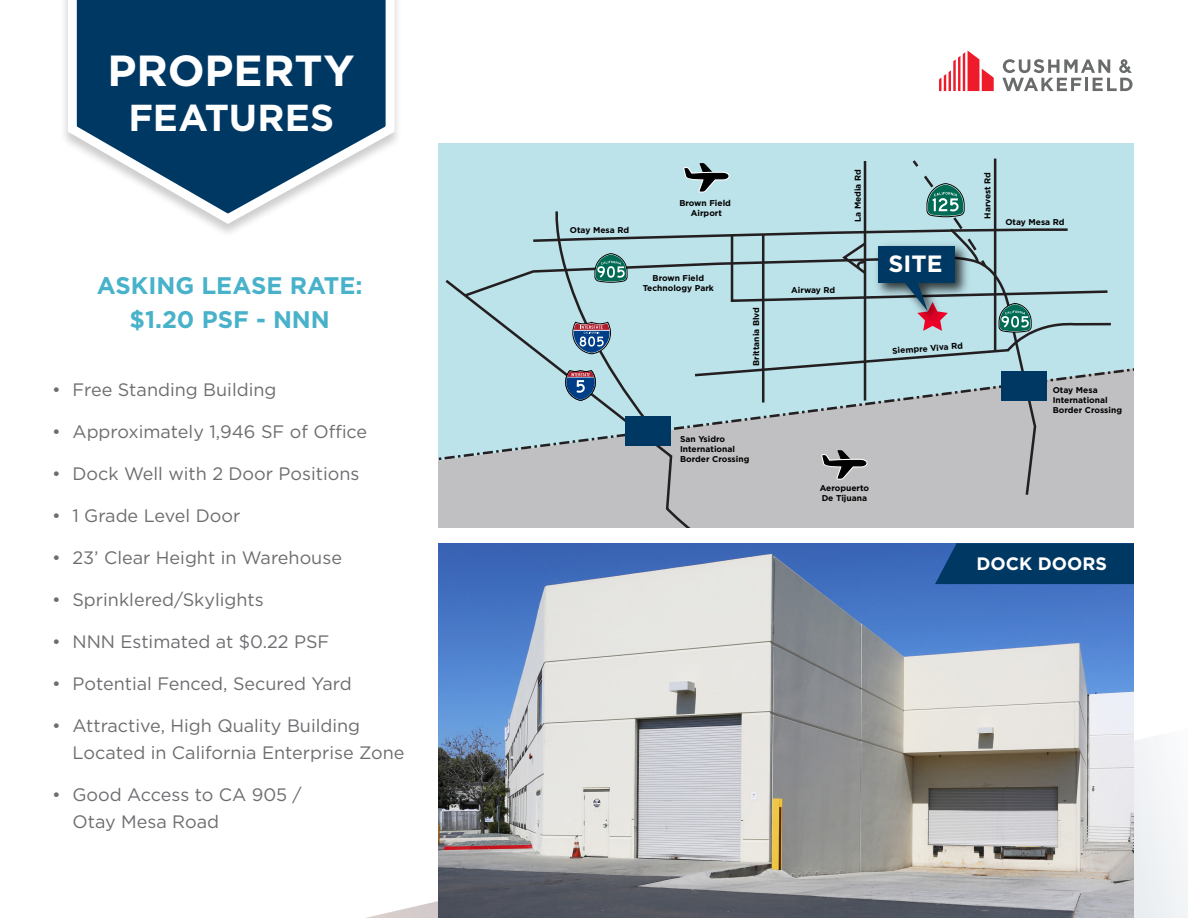
<style>
.page{position:relative;width:1188px;height:918px;background:#fff}
.page>*{position:absolute;margin:0;border:0;box-sizing:border-box;transform-origin:0 0}
.Page_Headline{font:700 43.5px "Gotham";color:#fff}
.Page_Headline-2{font:700 37.5px "Gotham";letter-spacing:.005em;color:#fff}
.Body_Copy___standard{font:700 24px/34.5px "Gotham";color:#48b2ca;text-align:center}
.t1{font:700 23.55px "Gotham";color:#fff}
.t2{font:18px/27px "Gotham";color:#6c6d70}
.t3{font:700 18px "Gotham";color:#fff}
.t4{font:700 8.4px/10.2px "Gotham";color:#000}
</style>
<div class="page">
<svg style="left:366px;top:737px;width:822px;height:181px"></svg>
<svg style="left:64px;top:0;width:334px;height:231px"></svg>
<div style="left:438px;top:144px;width:696px;height:220px;background:#bde3ea"></div>
<div style="left:438px;top:364px;width:696px;height:164px;background:#c0c0c2"></div>
<svg style="left:443px;top:277px;width:336px;height:251px;background:#bdc2c5"></svg>
<svg style="left:462px;top:255px;width:576px;height:243px;background:#bbc6c9"></svg>
<svg style="left:438px;top:366px;width:696px;height:101px;background:#bcc7ca"></svg>
<svg style="left:821px;top:450px;width:47px;height:30px"></svg>
<div style="left:625px;top:416px;width:45px;height:29px;background:#003864"></div>
<svg style="left:531px;top:158px;width:582px;height:270px;background:#aacbd3"></svg>
<img style="left:438px;top:543px;width:696px;height:375px">
<svg style="left:939px;top:50px;width:55px;height:41px"></svg>
<svg style="left:1002px;top:59px;width:131px;height:32px"></svg>
<svg style="left:935px;top:543px;width:199px;height:41px;background:#033a69"></svg>
<p class="Page_Headline" style="left:108px;top:42px;width:249px">PROPERTY</p>
<p class="Page_Headline-2" style="left:128px;top:93px;width:207px">FEATURES</p>
<p class="Body_Copy___standard" style="left:97px;top:268px;width:267px">ASKING LEASE RATE: $1.20 PSF - NNN</p>
<p class="t2" style="left:52px;top:376px;width:226px">• Free Standing Building</p>
<p class="t2" style="left:52px;top:418px;width:317px">• Approximately 1,946 SF of Office</p>
<p class="t2" style="left:52px;top:460px;width:309px">• Dock Well with 2 Door Positions</p>
<p class="t2" style="left:52px;top:502px;width:190px">• 1 Grade Level Door</p>
<p class="t2" style="left:52px;top:544px;width:291px">• 23’ Clear Height in Warehouse</p>
<p class="t2" style="left:52px;top:586px;width:213px">• Sprinklered/Skylights</p>
<p class="t2" style="left:52px;top:628px;width:279px">• NNN Estimated at $0.22 PSF</p>
<p class="t2" style="left:52px;top:670px;width:301px">• Potential Fenced, Secured Yard</p>
<p class="t2" style="left:72px;top:712px;width:334px;text-indent:-20px">• Attractive, High Quality Building<br>Located in California Enterprise Zone</p>
<p class="t2" style="left:72px;top:781px;width:231px;text-indent:-20px">• Good Access to CA 905 /<br>Otay Mesa Road</p>
<p class="t4" style="left:570px;top:225px;width:61px">Otay Mesa Rd</p>
<p class="t4" style="left:679px;top:197px;width:53px;text-align:center">Brown Field<br>Airport</p>
<p class="t4" style="left:643px;top:273px;width:73px;text-align:center">Brown Field<br>Technology Park</p>
<p class="t4" style="left:751px;top:366px;width:60px;rotate:-90deg">Brittania Blvd</p>
<p class="t4" style="left:680px;top:433px;width:71px">San Ysidro<br>International<br>Border Crossing</p>
<p class="t4" style="left:791px;top:285px;width:46px">Airway Rd</p>
<p class="t4" style="left:853px;top:222px;width:54px;rotate:-90deg">La Media Rd</p>
<p class="t4" style="left:982px;top:219px;width:48px;rotate:-90deg">Harvest Rd</p>
<p class="t1" style="left:888px;top:248px;width:55px">SITE</p>
<p class="t4" style="left:1005px;top:217px;width:61px">Otay Mesa Rd</p>
<p class="t4" style="left:892px;top:346px;width:72px;rotate:-4deg">Siem pre V iva Rd</p>
<p class="t4" style="left:1053px;top:385px;width:71px">Otay Mesa<br>International<br>Border Crossing</p>
<p class="t4" style="left:820px;top:483px;width:51px">Aeropuerto<br>De Tijuana</p>
<p class="t3" style="left:977px;top:551px;width:132px">DOCK DOORS</p>
</div>
